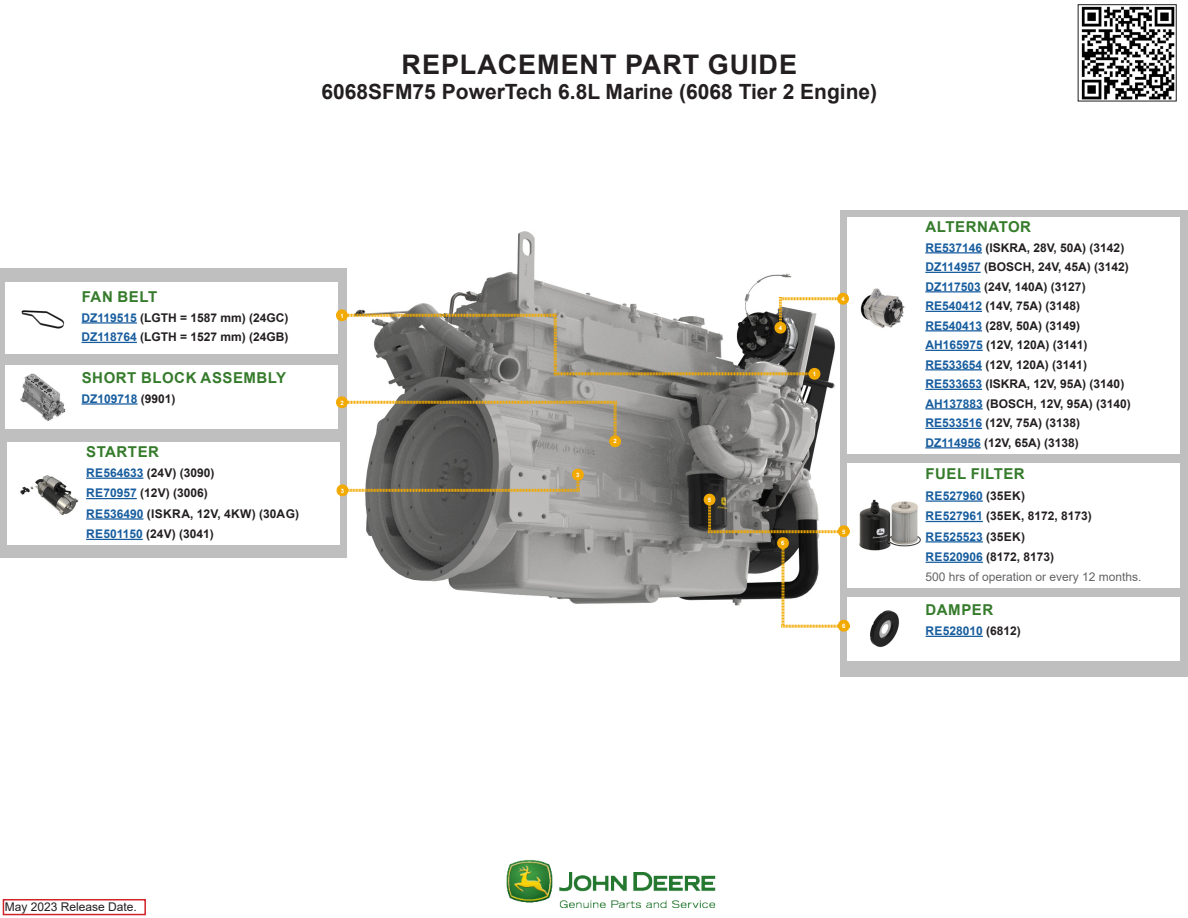
<style>
.page{position:relative;width:1188px;height:918px;background:#fff}
.page>*{position:absolute;margin:0;border:0;box-sizing:border-box;transform-origin:0 0}
.Main_bold_header{font:700 27px "Arial";letter-spacing:.035em;color:#231f20}
.Main_sub_bold_header{font:700 21px "Arial";color:#231f20}
.Filter_Name{font:700 15px "Arial";letter-spacing:.035em;color:#357b2b}
.Filter_Name-2{font:700 12px "Arial";color:#231f20}
.Filter_Name-3{font:700 12px "Arial";color:#175d9e}
.Filter_Name-4{font:12px "Arial";color:#636366}
.Filter_Name-5{font:700 12px "Arial";letter-spacing:.02em;color:#231f20}
.t1{font:12px "Arial";color:#231f20}
.Replace_Copy{font:700 6px "Arial";color:#fff}
.s1{color:#175d9e}
.s2{color:#231f20}
</style>
<div class="page">
<div style="left:0;top:268px;width:346px;height:289px;background:#bfbfc0"></div>
<div style="left:841px;top:210px;width:347px;height:467px;background:#bfbfc0"></div>
<div style="left:3px;top:899px;width:143px;height:16px;background:#fff;border:2px solid #d1232a"></div>
<img style="left:1081px;top:6px;width:94px;height:93px">
<div style="left:1078px;top:4px;width:99px;height:97px;border:1px solid #231f20"></div>
<img style="left:365px;top:231px;width:470px;height:373px">
<div style="left:847px;top:464px;width:333px;height:124px;background:#fff"></div>
<hr style="left:926px;top:500px;width:57px;height:2px;background:#175d9e">
<hr style="left:926px;top:521px;width:57px;height:1px;background:#175d9e">
<hr style="left:926px;top:541px;width:57px;height:2px;background:#175d9e">
<hr style="left:926px;top:562px;width:57px;height:1px;background:#175d9e">
<img style="left:859px;top:499px;width:62px;height:52px">
<div style="left:847px;top:597px;width:333px;height:63px;background:#fff"></div>
<hr style="left:926px;top:636px;width:57px;height:1px;background:#175d9e">
<img style="left:870px;top:610px;width:30px;height:38px">
<img style="left:506px;top:860px;width:210px;height:48px">
<div style="left:5px;top:365px;width:333px;height:64px;background:#fff"></div>
<hr style="left:82px;top:403px;width:56px;height:2px;background:#175d9e">
<img style="left:20px;top:373px;width:46px;height:49px">
<div style="left:5px;top:283px;width:333px;height:71px;background:#fff"></div>
<hr style="left:82px;top:322px;width:55px;height:2px;background:#175d9e">
<hr style="left:82px;top:342px;width:55px;height:1px;background:#175d9e">
<img style="left:21px;top:310px;width:44px;height:19px">
<div style="left:847px;top:217px;width:333px;height:237px;background:#fff"></div>
<hr style="left:925px;top:252px;width:57px;height:1px;background:#175d9e">
<hr style="left:925px;top:272px;width:56px;height:1px;background:#175d9e">
<hr style="left:925px;top:291px;width:56px;height:1px;background:#175d9e">
<hr style="left:925px;top:311px;width:57px;height:1px;background:#175d9e">
<hr style="left:925px;top:330px;width:57px;height:1px;background:#175d9e">
<hr style="left:925px;top:350px;width:58px;height:1px;background:#175d9e">
<hr style="left:925px;top:369px;width:57px;height:1px;background:#175d9e">
<hr style="left:925px;top:389px;width:57px;height:1px;background:#175d9e">
<hr style="left:925px;top:408px;width:58px;height:1px;background:#175d9e">
<hr style="left:925px;top:428px;width:57px;height:1px;background:#175d9e">
<hr style="left:925px;top:447px;width:56px;height:1px;background:#175d9e">
<img style="left:860px;top:288px;width:45px;height:40px">
<div style="left:7px;top:443px;width:332px;height:102px;background:#fff"></div>
<hr style="left:86px;top:478px;width:57px;height:1px;background:#175d9e">
<hr style="left:86px;top:498px;width:51px;height:1px;background:#175d9e">
<hr style="left:86px;top:518px;width:57px;height:2px;background:#175d9e">
<hr style="left:86px;top:539px;width:57px;height:1px;background:#175d9e">
<img style="left:20px;top:475px;width:58px;height:40px">
<svg style="left:336px;top:469px;width:250px;height:29px;background:#928a79"></svg>
<svg style="left:702px;top:492px;width:148px;height:142px"></svg>
<svg style="left:334px;top:394px;width:287px;height:55px;background:#98948a"></svg>
<svg style="left:336px;top:291px;width:513px;height:91px"></svg>
<svg style="left:874px;top:538px;width:12px;height:4px"></svg>
<p class="Main_bold_header" style="left:402px;top:45px;width:397px">REPLACEMENT PART GUIDE</p>
<p class="Main_sub_bold_header" style="left:322px;top:77px;width:557px">6068SFM75 PowerTech 6.8L Marine (6068 Tier 2 Engine)</p>
<p class="Filter_Name" style="left:82px;top:286px;width:77px">FAN BELT</p>
<p class="Filter_Name-2" style="left:82px;top:309px;width:209px"><span class="s1">DZ119515</span> (LGTH = 1587 mm) (24GC)</p>
<p class="Filter_Name-2" style="left:82px;top:328px;width:209px"><span class="s1">DZ118764</span> (LGTH = 1527 mm) (24GB)</p>
<p class="Filter_Name" style="left:82px;top:367px;width:206px">SHORT BLOCK ASSEMBLY</p>
<p class="Filter_Name-3" style="left:82px;top:390px;width:96px">DZ109718 <span class="s2">(9901)</span></p>
<p class="Filter_Name" style="left:86px;top:441px;width:74px">STARTER</p>
<p class="Filter_Name-2" style="left:86px;top:464px;width:130px"><span class="s1">RE564633</span> (24V) (3090)</p>
<p class="Filter_Name-2" style="left:86px;top:485px;width:123px"><span class="s1">RE70957</span> (12V) (3006)</p>
<p class="Filter_Name-5" style="left:86px;top:505px;width:215px"><span class="s1">RE536490</span> (ISKRA, 12V, 4KW) (30AG)</p>
<p class="Filter_Name-2" style="left:86px;top:525px;width:129px"><span class="s1">RE501150</span> (24V) (3041)</p>
<p class="Replace_Copy" style="left:340px;top:311px;width:5px">1</p>
<p class="Replace_Copy" style="left:340px;top:398px;width:5px">2</p>
<p class="Replace_Copy" style="left:341px;top:486px;width:5px">3</p>
<p class="Replace_Copy" style="left:576px;top:470px;width:5px">3</p>
<p class="Replace_Copy" style="left:613px;top:437px;width:5px">2</p>
<p class="Replace_Copy" style="left:708px;top:496px;width:5px">5</p>
<p class="Replace_Copy" style="left:779px;top:324px;width:5px">4</p>
<p class="Replace_Copy" style="left:841px;top:295px;width:5px">4</p>
<p class="Replace_Copy" style="left:813px;top:370px;width:5px">1</p>
<p class="Replace_Copy" style="left:781px;top:539px;width:5px">6</p>
<p class="Replace_Copy" style="left:842px;top:527px;width:5px">5</p>
<p class="Replace_Copy" style="left:842px;top:622px;width:5px">6</p>
<p class="Filter_Name" style="left:926px;top:216px;width:107px">ALTERNATOR</p>
<p class="Filter_Name-2" style="left:925px;top:239px;width:200px"><span class="s1">RE537146</span> (ISKRA, 28V, 50A) (3142)</p>
<p class="Filter_Name-2" style="left:925px;top:258px;width:205px"><span class="s1">DZ114957</span> (BOSCH, 24V, 45A) (3142)</p>
<p class="Filter_Name-2" style="left:925px;top:278px;width:162px"><span class="s1">DZ117503</span> (24V, 140A) (3127)</p>
<p class="Filter_Name-2" style="left:925px;top:297px;width:156px"><span class="s1">RE540412</span> (14V, 75A) (3148)</p>
<p class="Filter_Name-2" style="left:925px;top:317px;width:156px"><span class="s1">RE540413</span> (28V, 50A) (3149)</p>
<p class="Filter_Name-2" style="left:925px;top:336px;width:164px"><span class="s1">AH165975</span> (12V, 120A) (3141)</p>
<p class="Filter_Name-2" style="left:925px;top:356px;width:163px"><span class="s1">RE533654</span> (12V, 120A) (3141)</p>
<p class="Filter_Name-2" style="left:925px;top:375px;width:200px"><span class="s1">RE533653</span> (ISKRA, 12V, 95A) (3140)</p>
<p class="Filter_Name-2" style="left:925px;top:395px;width:207px"><span class="s1">AH137883</span> (BOSCH, 12V, 95A) (3140)</p>
<p class="Filter_Name-2" style="left:925px;top:414px;width:156px"><span class="s1">RE533516</span> (12V, 75A) (3138)</p>
<p class="Filter_Name-2" style="left:925px;top:434px;width:155px"><span class="s1">DZ114956</span> (12V, 65A) (3138)</p>
<p class="Filter_Name" style="left:926px;top:464px;width:101px">FUEL FILTER</p>
<p class="Filter_Name-3" style="left:926px;top:487px;width:101px">RE527960 <span class="s2">(35EK)</span></p>
<p class="Filter_Name-2" style="left:926px;top:508px;width:168px"><span class="s1">RE527961</span> (35EK, 8172, 8173)</p>
<p class="Filter_Name-3" style="left:926px;top:528px;width:101px">RE525523 <span class="s2">(35EK)</span></p>
<p class="Filter_Name-2" style="left:926px;top:548px;width:130px"><span class="s1">RE520906</span> (8172, 8173)</p>
<p class="Filter_Name-4" style="left:925px;top:569px;width:218px">500 hrs of operation or every 12 months.</p>
<p class="Filter_Name" style="left:926px;top:599px;width:69px">DAMPER</p>
<p class="Filter_Name-3" style="left:926px;top:622px;width:97px">RE528010 <span class="s2">(6812)</span></p>
<p class="t1" style="left:5px;top:898px;width:134px">May 2023 Release Date.</p>
</div>
